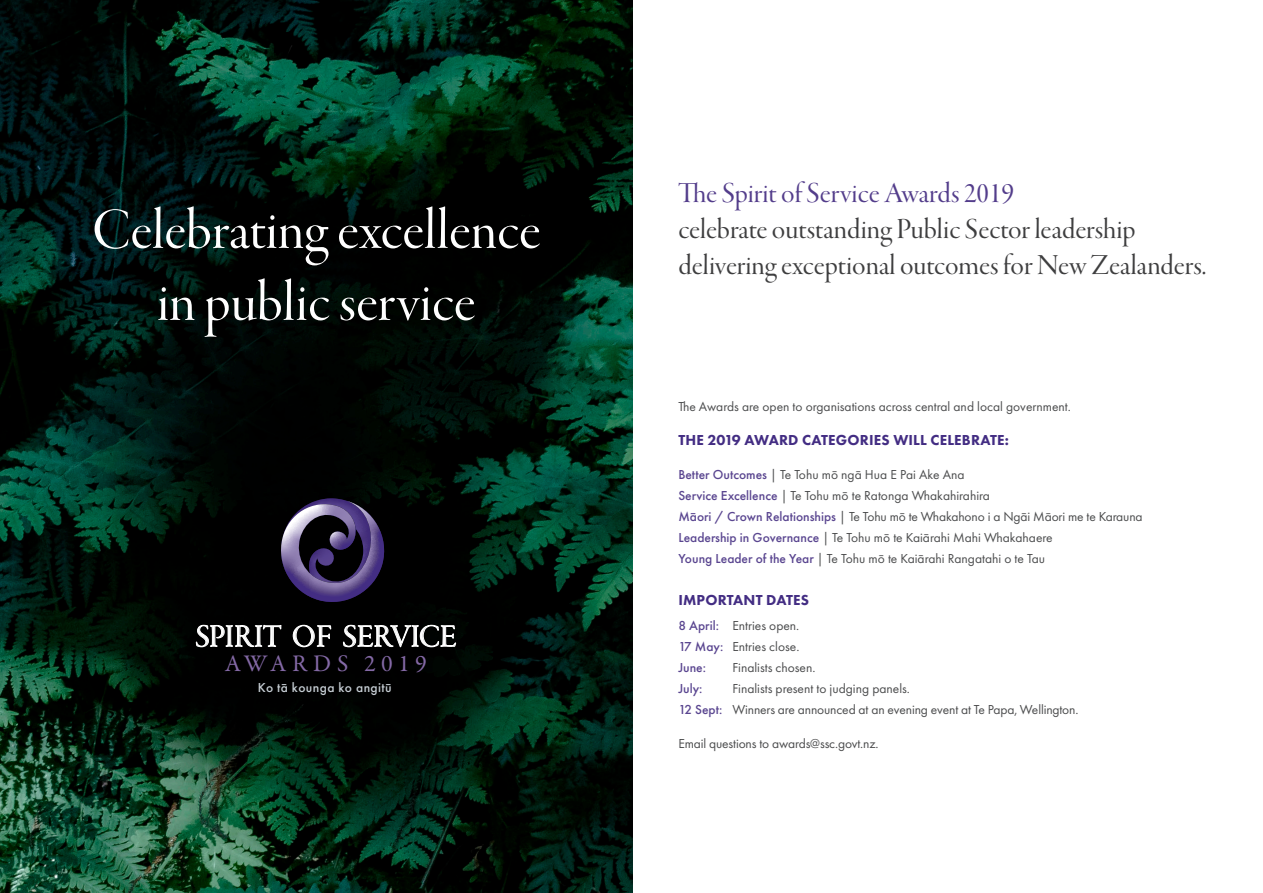
<style>
.page{position:relative;width:1263px;height:893px;background:#fff}
.page>*{position:absolute;margin:0;border:0;box-sizing:border-box;transform-origin:0 0}
.t1{font:60px/72px "Garamond Premr Pro Disp";color:#fff;text-align:center}
.t2{font:32.4px "Garamond Premr Pro Disp";color:#fff}
.t3{font:30px/36px "Garamond Premr Pro Disp";color:#3e3e3f}
.t4{font:24px "Garamond Premr Pro";letter-spacing:.225em;color:#8469a6}
.body{font:800 15px "Futura PT";letter-spacing:.01em;color:#432d83}
.Heading_3{font:800 15px "Futura PT";letter-spacing:.01em;color:#432d83}
.body-2{font:13.5px/21px "Futura PT";color:#4b4c4d}
.t5{font:500 13.5px "Futura PT";letter-spacing:.03em;color:#c6ced4}
.body-3{font:500 13.5px "Futura PT";color:#5a4690}
.s1{color:#533d8b}
.s2{font-weight:500;color:#5a4690}
</style>
<div class="page">
<img style="left:1px;top:0;width:631px;height:893px">
<svg style="left:196px;top:625px;width:85px;height:22px;background:#444"></svg>
<svg style="left:293px;top:615px;width:38px;height:32px"></svg>
<svg style="left:343px;top:625px;width:113px;height:24px;background:#404040"></svg>
<svg style="left:280px;top:498px;width:105px;height:105px;background:#3d3454"></svg>
<p class="t1" style="left:92px;top:195px;width:450px">Celebrating excellence in public service</p>
<p class="t2" style="left:195px;top:619px;width:263px">SPIRIT OF SERVICE</p>
<p class="t4" style="left:225px;top:649px;width:203px">AWARDS 2019</p>
<p class="t5" style="left:258px;top:679px;width:136px">Ko tā kounga ko angitū</p>
<p class="t3" style="left:678px;top:176px;width:529px"><span class="s1">The Spirit of Service Awards 2019<br></span>celebrate outstanding Public Sector leadership delivering exceptional outcomes for New Zealanders.</p>
<p class="body-2" style="left:678px;top:396px;width:394px">The Awards are open to organisations across central and local government.</p>
<p class="body" style="left:678px;top:431px;width:332px">THE 2019 AWARD CATEGORIES WILL CELEBRATE:</p>
<p class="body-2" style="left:678px;top:464px;width:466px"><span class="s2">Better Outcomes</span> | Te Tohu mō ngā Hua E Pai Ake Ana<br><span class="s2">Service Excellence</span> | Te Tohu mō te Ratonga Whakahirahira<br><span class="s2">Māori / Crown Relationships</span> | Te Tohu mō te Whakahono i a Ngāi Māori me te Karauna <span class="s2">Leadership in Governance</span> | Te Tohu mō te Kaiārahi Mahi Whakahaere<br><span class="s2">Young Leader of the Year</span> | Te Tohu mō te Kaiārahi Rangatahi o te Tau</p>
<p class="Heading_3" style="left:678px;top:590px;width:132px">IMPORTANT DATES</p>
<p class="body-2" style="left:678px;top:615px;width:123px;text-align:justify"><span class="s2">8 April:</span> Entries open.<br><span class="s2">17 May:</span> Entries close.<br><span class="s2">June:</span></p>
<p class="body-2" style="left:732px;top:657px;width:85px">Finalists chosen.</p>
<p class="body-3" style="left:678px;top:680px;width:26px">July:</p>
<p class="body-2" style="left:678px;top:678px;width:402px;text-indent:54px">Finalists present to judging panels.<br><span class="s2">12 Sept:</span> Winners are announced at an evening event at Te Papa, Wellington.</p>
<p class="body-2" style="left:678px;top:733px;width:202px">Email questions to awards@ssc.govt.nz.</p>
</div>
